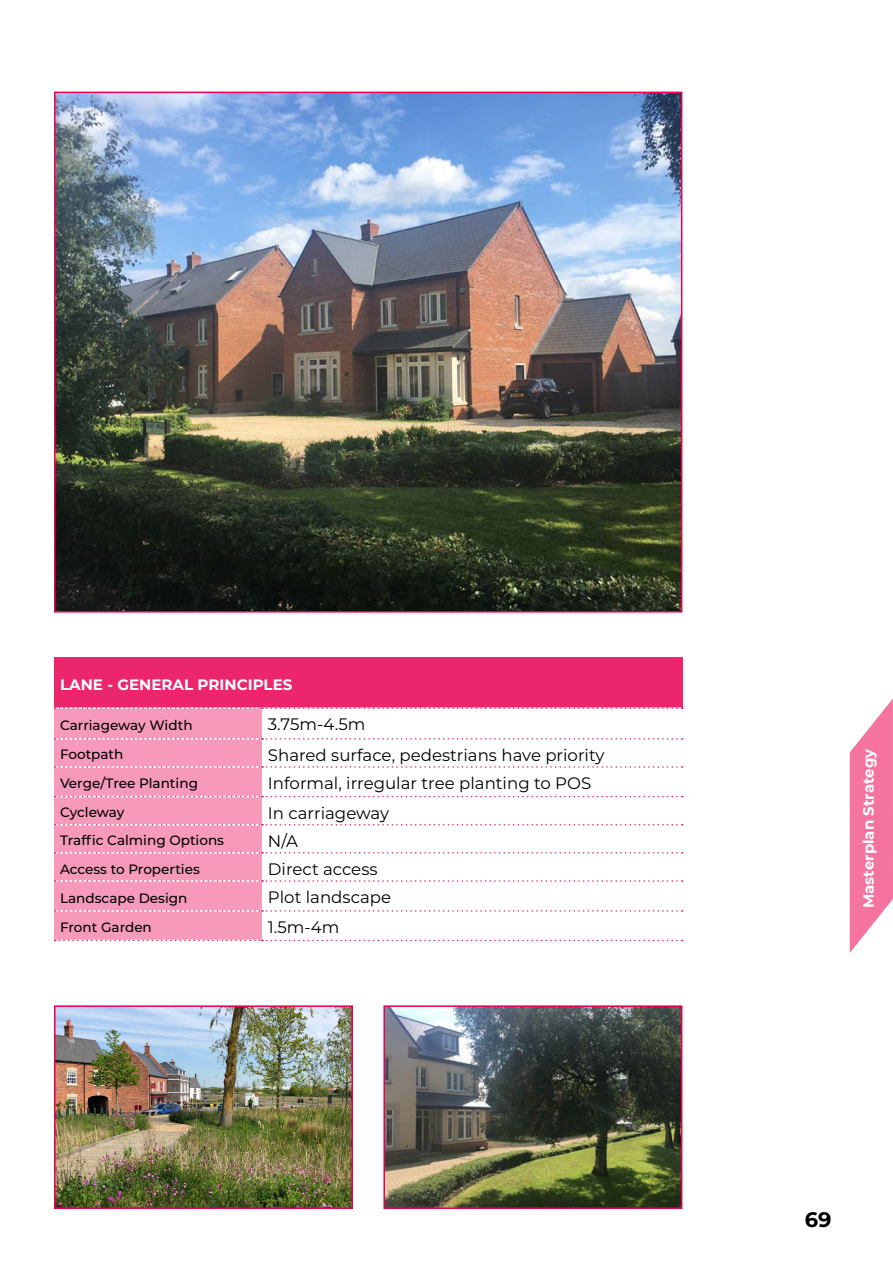
<style>
.page{position:relative;width:893px;height:1263px;background:#fff}
.page>*{position:absolute;margin:0;border:0;box-sizing:border-box;transform-origin:0 0}
.t1{font:700 21px "Montserrat";color:#000}
.t2{font:16.65px "Montserrat";color:#000001}
.t3{font:700 15.15px "Montserrat";color:#fff}
.t4{font:700 15px "Montserrat";color:#fff}
.t5{font:500 13.65px "Montserrat";color:#000001}
</style>
<div class="page">
<svg style="left:850px;top:698px;width:43px;height:255px"></svg>
<img style="left:57px;top:95px;width:622px;height:514px">
<div style="left:54px;top:92px;width:628px;height:520px;border:2px solid #eb0351"></div>
<div style="left:54px;top:657px;width:628px;height:51px;background:#eb266c"></div>
<div style="left:54px;top:708px;width:208px;height:232px;background:#f699ba"></div>
<svg style="left:55px;top:707px;width:628px;height:2px"></svg>
<svg style="left:55px;top:738px;width:628px;height:2px"></svg>
<svg style="left:55px;top:766px;width:628px;height:2px"></svg>
<svg style="left:55px;top:796px;width:628px;height:1px"></svg>
<svg style="left:55px;top:824px;width:628px;height:1px"></svg>
<svg style="left:55px;top:852px;width:628px;height:2px"></svg>
<svg style="left:55px;top:880px;width:628px;height:2px"></svg>
<svg style="left:55px;top:910px;width:628px;height:2px"></svg>
<svg style="left:55px;top:940px;width:628px;height:1px"></svg>
<img style="left:57px;top:1008px;width:293px;height:198px">
<div style="left:54px;top:1005px;width:299px;height:204px;border:2px solid #e80052"></div>
<img style="left:386px;top:1008px;width:293px;height:198px">
<div style="left:383px;top:1005px;width:299px;height:204px;border:2px solid #e80052"></div>
<p class="t3" style="left:60px;top:673px;width:234px">LANE - GENERAL PRINCIPLES</p>
<p class="t5" style="left:60px;top:716px;width:134px">Carriageway Width</p>
<p class="t2" style="left:268px;top:713px;width:99px">3.75m-4.5m</p>
<p class="t5" style="left:60px;top:745px;width:65px">Footpath</p>
<p class="t2" style="left:268px;top:744px;width:338px">Shared surface, pedestrians have priority</p>
<p class="t5" style="left:60px;top:774px;width:139px">Verge/Tree Planting</p>
<p class="t2" style="left:268px;top:772px;width:325px">Informal, irregular tree planting to POS</p>
<p class="t5" style="left:60px;top:803px;width:66px">Cycleway</p>
<p class="t2" style="left:268px;top:801px;width:123px">In carriageway</p>
<p class="t5" style="left:60px;top:831px;width:166px">Traffic Calming Options</p>
<p class="t2" style="left:268px;top:829px;width:32px">N/A</p>
<p class="t5" style="left:60px;top:859px;width:141px">Access to Properties</p>
<p class="t2" style="left:268px;top:858px;width:111px">Direct access</p>
<p class="t5" style="left:60px;top:888px;width:129px">Landscape Design</p>
<p class="t2" style="left:268px;top:886px;width:125px">Plot landscape</p>
<p class="t5" style="left:60px;top:918px;width:93px">Front Garden</p>
<p class="t2" style="left:268px;top:916px;width:73px">1.5m-4m</p>
<p class="t4" style="left:858px;top:908px;width:161px;rotate:-90deg">Masterplan Strategy</p>
<p class="t1" style="left:805px;top:1204px;width:28px">69</p>
</div>
